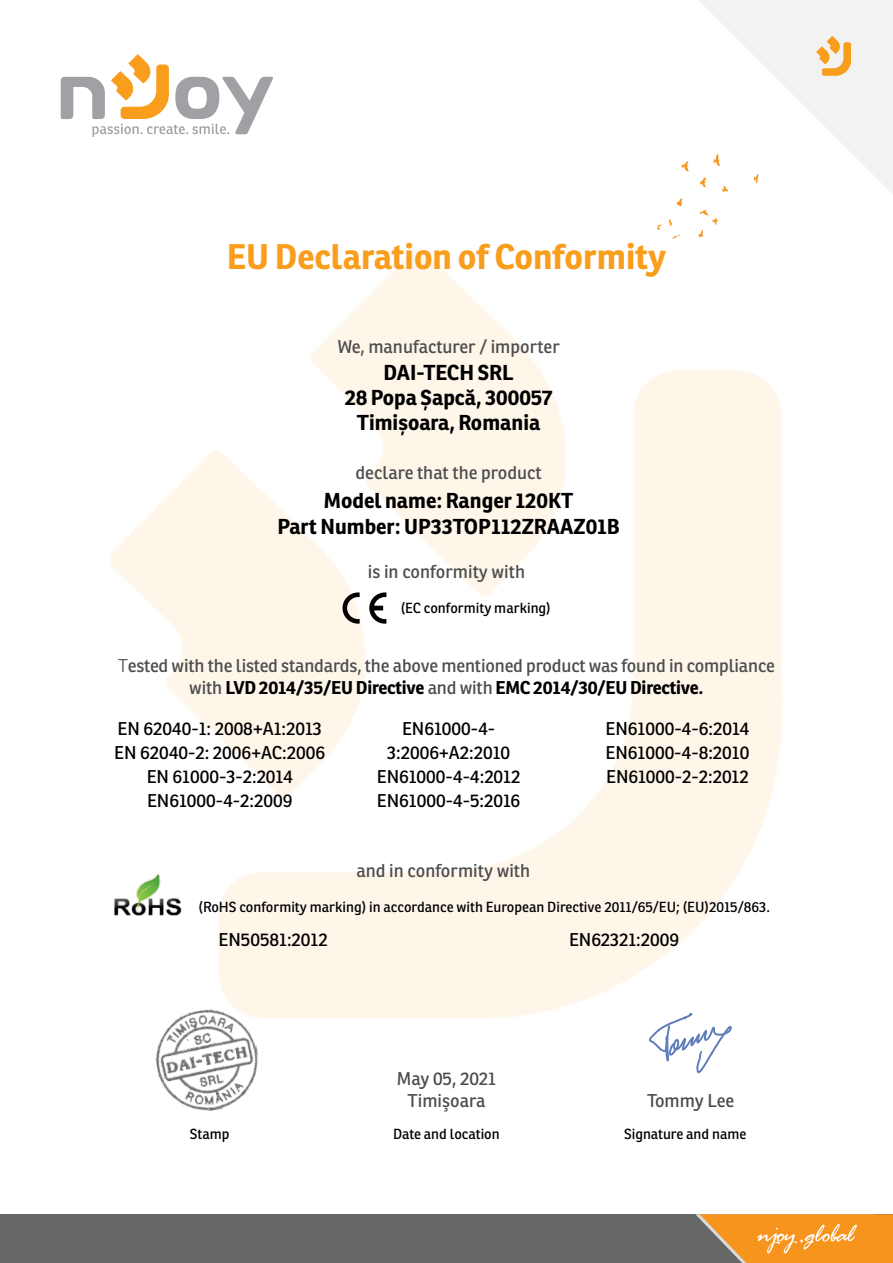
<style>
.page{position:relative;width:893px;height:1263px;background:#fff}
.page>*{position:absolute;margin:0;border:0;box-sizing:border-box;transform-origin:0 0}
.t1{font:700 34.5px "Ronnia";color:#f99d1c}
.t2{font:700 21px/25.2px "Ronnia";color:#000;text-align:center}
.t3{font:18px/21.6px "Ronnia";letter-spacing:-.01em;color:#4c4d4d;text-align:center}
.t4{font:18px/24px "Ronnia";color:#000;text-align:center}
.t5{font:14.25px "Ronnia";color:#000}
.s1{font-weight:300}
.s2{font-weight:700;color:#000}
</style>
<div class="page">
<div style="left:0;top:1214px;width:893px;height:49px;background:#666867"></div>
<img style="left:155px;top:1002px;width:111px;height:109px">
<svg style="left:61px;top:54px;width:212px;height:83px"></svg>
<svg style="left:681px;top:161px;width:8px;height:11px"></svg>
<svg style="left:699px;top:0;width:194px;height:194px"></svg>
<svg style="left:677px;top:198px;width:6px;height:8px"></svg>
<svg style="left:698px;top:210px;width:20px;height:27px"></svg>
<svg style="left:657px;top:219px;width:23px;height:20px"></svg>
<svg style="left:342px;top:592px;width:18px;height:32px"></svg>
<svg style="left:369px;top:592px;width:17px;height:32px"></svg>
<img style="left:113px;top:874px;width:69px;height:42px">
<svg style="left:649px;top:1013px;width:82px;height:60px"></svg>
<svg style="left:695px;top:1214px;width:198px;height:49px;background:#e49537"></svg>
<h1 class="t1" style="left:227px;top:235px;width:441px">EU Declaration of Conformity</h1>
<p class="t3" style="left:337px;top:335px;width:224px">We, manufacturer / importer</p>
<p class="t2" style="left:345px;top:360px;width:209px">DAI-TECH SRL<br>28 Popa Șapcă, 300057<br>Timișoara, Romania</p>
<p class="t3" style="left:356px;top:462px;width:188px">declare that the product</p>
<p class="t2" style="left:277px;top:488px;width:344px">Model name: Ranger 120KT<br>Part Number: UP33TOP112ZRAAZ01B</p>
<p class="t3" style="left:368px;top:561px;width:159px">is in conformity with</p>
<p class="t5" style="left:401px;top:599px;width:152px">(EC conformity marking)</p>
<p class="t3" style="left:118px;top:655px;width:658px"><span class="s1">T</span>ested with the listed standards, the above mentioned product was found in compliance with <span class="s2">LVD 2014/35/EU Directive</span> and with <span class="s2">EMC 2014/30/EU Directive.</span></p>
<p class="t4" style="left:114px;top:716px;width:213px">EN 62040-1: 2008+A1:2013<br>EN 62040-2: 2006+AC:2006<br>EN 61000-3-2:2014<br>EN61000-4-2:2009</p>
<p class="t4" style="left:377px;top:716px;width:145px">EN61000-4-<br>3:2006+A2:2010<br>EN61000-4-4:2012<br>EN61000-4-5:2016</p>
<p class="t4" style="left:605px;top:716px;width:145px;text-align:justify">EN61000-4-6:2014<br>EN61000-4-8:2010<br>EN61000-2-2:2012</p>
<p class="t3" style="left:356px;top:860px;width:175px">and in conformity with</p>
<p class="t5" style="left:199px;top:898px;width:573px">(RoHS conformity marking) in accordance with European Directive 2011/65/EU; (EU)2015/863.</p>
<p class="t4" style="left:219px;top:928px;width:111px">EN50581:2012</p>
<p class="t4" style="left:569px;top:928px;width:112px">EN62321:2009</p>
<p class="t3" style="left:397px;top:1068px;width:101px">May 05, 2021<br>Timişoara</p>
<p class="t3" style="left:647px;top:1089px;width:89px">Tommy Lee</p>
<p class="t5" style="left:190px;top:1125px;width:41px">Stamp</p>
<p class="t5" style="left:393px;top:1125px;width:108px">Date and location</p>
<p class="t5" style="left:624px;top:1125px;width:124px">Signature and name</p>
</div>
